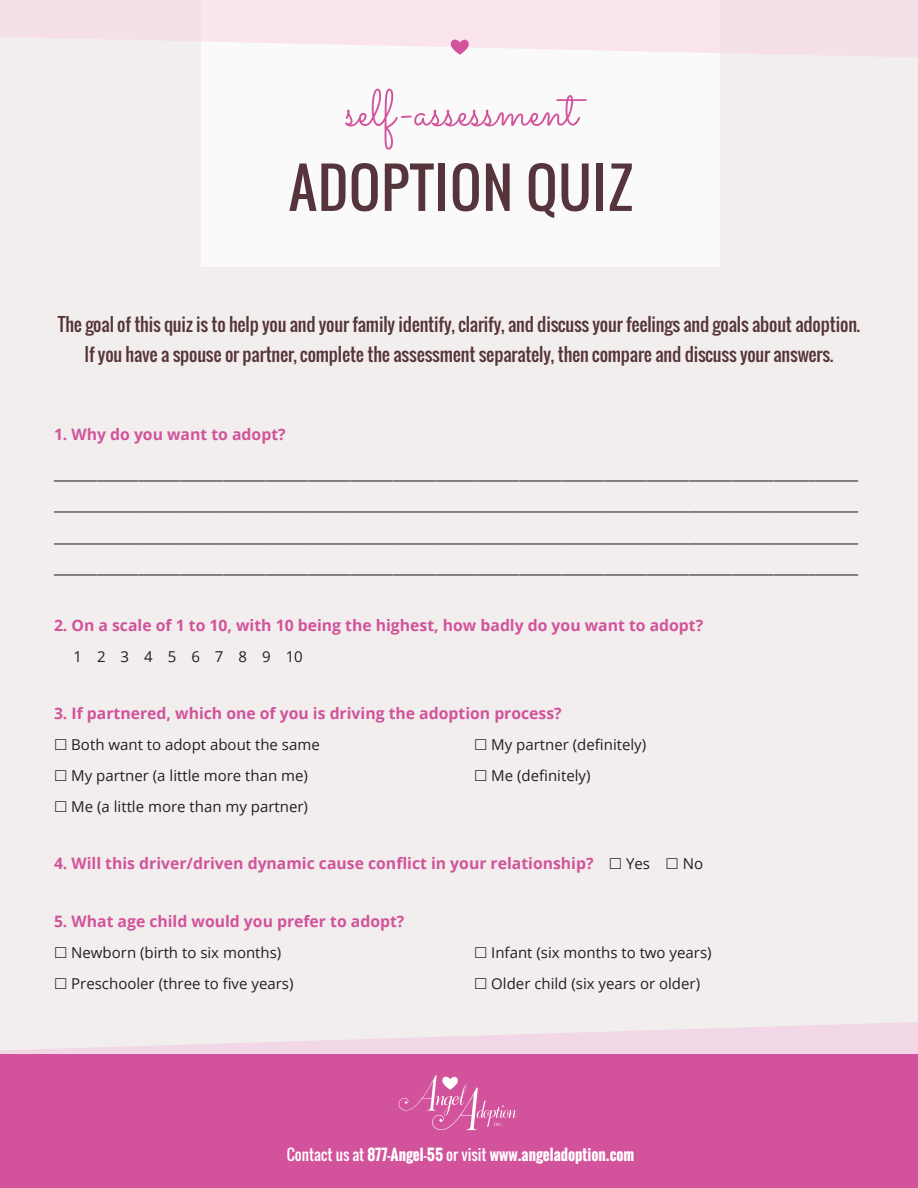
<style>
.page{position:relative;width:918px;height:1188px;background:#f1eeed}
.page>*{position:absolute;margin:0;border:0;box-sizing:border-box;transform-origin:0 0}
.t1{font:54.15px "Oswald";letter-spacing:.02em;color:#56343b}
.t2{font:51.3px "Sacramento";color:#d2539b}
.t3{font:18px/30px "Oswald";letter-spacing:-.01em;color:#56343b;text-align:center}
.t4{font:15.75px/31.5px "Open Sans";color:#231f20;text-align:justify}
.t5{font:700 15.75px "Open Sans";color:#d2539b}
.t6{font:15px "Open Sans";color:#231f20}
.t7{font:700 15px "Oswald";color:#fff}
.s1{font-weight:400}
</style>
<div class="page">
<svg style="left:0;top:1022px;width:918px;height:33px;fill:#f2d7e6"></svg>
<div style="left:0;top:1055px;width:918px;height:133px;background:#d2539b"></div>
<div style="left:201px;top:0;width:518px;height:267px;background:#fff"></div>
<svg style="left:0;top:0;width:918px;height:59px;fill:#fae4ed"></svg>
<svg style="left:449px;top:40px;width:21px;height:15px"></svg>
<svg style="left:399px;top:1075px;width:117px;height:55px"></svg>
<h2 class="t2" style="left:345px;top:78px;width:234px">self-assessment</h2>
<h1 class="t1" style="left:289px;top:147px;width:346px">ADOPTION QUIZ</h1>
<p class="t3" style="left:58px;top:309px;width:804px">The goal of this quiz is to help you and your family identify, clarify, and discuss your feelings and goals about adoption.<br>If you have a spouse or partner, complete the assessment separately, then compare and discuss your answers.</p>
<p class="t5" style="left:54px;top:424px;width:233px">1. Why do you want to adopt?</p>
<p class="t4" style="left:54px;top:457px;width:806px">__________________________________________________________________________________________________________________ __________________________________________________________________________________________________________________ __________________________________________________________________________________________________________________ __________________________________________________________________________________________________________________</p>
<p class="t5" style="left:54px;top:614px;width:651px">2. On a scale of 1 to 10, with 10 being the highest, how badly do you want to adopt?</p>
<p class="t6" style="left:74px;top:646px;width:231px">1 2 3 4 5 6 7 8 9 10</p>
<p class="t5" style="left:54px;top:703px;width:509px">3. If partnered, which one of you is driving the adoption process?</p>
<p class="t6" style="left:71px;top:734px;width:250px">Both want to adopt about the same</p>
<p class="t6" style="left:491px;top:734px;width:157px">My partner (definitely)</p>
<p class="t6" style="left:71px;top:765px;width:238px">My partner (a little more than me)</p>
<p class="t6" style="left:491px;top:765px;width:101px">Me (definitely)</p>
<p class="t6" style="left:71px;top:796px;width:238px">Me (a little more than my partner)</p>
<p class="t5" style="left:54px;top:853px;width:541px">4. Will this driver/driven dynamic cause conflict in your relationship?</p>
<p class="t6" style="left:626px;top:854px;width:25px">Yes</p>
<p class="t6" style="left:683px;top:854px;width:22px">No</p>
<p class="t5" style="left:54px;top:910px;width:352px">5. What age child would you prefer to adopt?</p>
<p class="t6" style="left:71px;top:942px;width:212px">Newborn (birth to six months)</p>
<p class="t6" style="left:491px;top:942px;width:222px">Infant (six months to two years)</p>
<p class="t6" style="left:71px;top:973px;width:224px">Preschooler (three to five years)</p>
<p class="t6" style="left:491px;top:973px;width:210px">Older child (six years or older)</p>
<p class="t7" style="left:287px;top:1143px;width:349px"><span class="s1">Contact us at</span> 877-Angel-55 <span class="s1">or visit</span> www.angeladoption.com</p>
</div>
